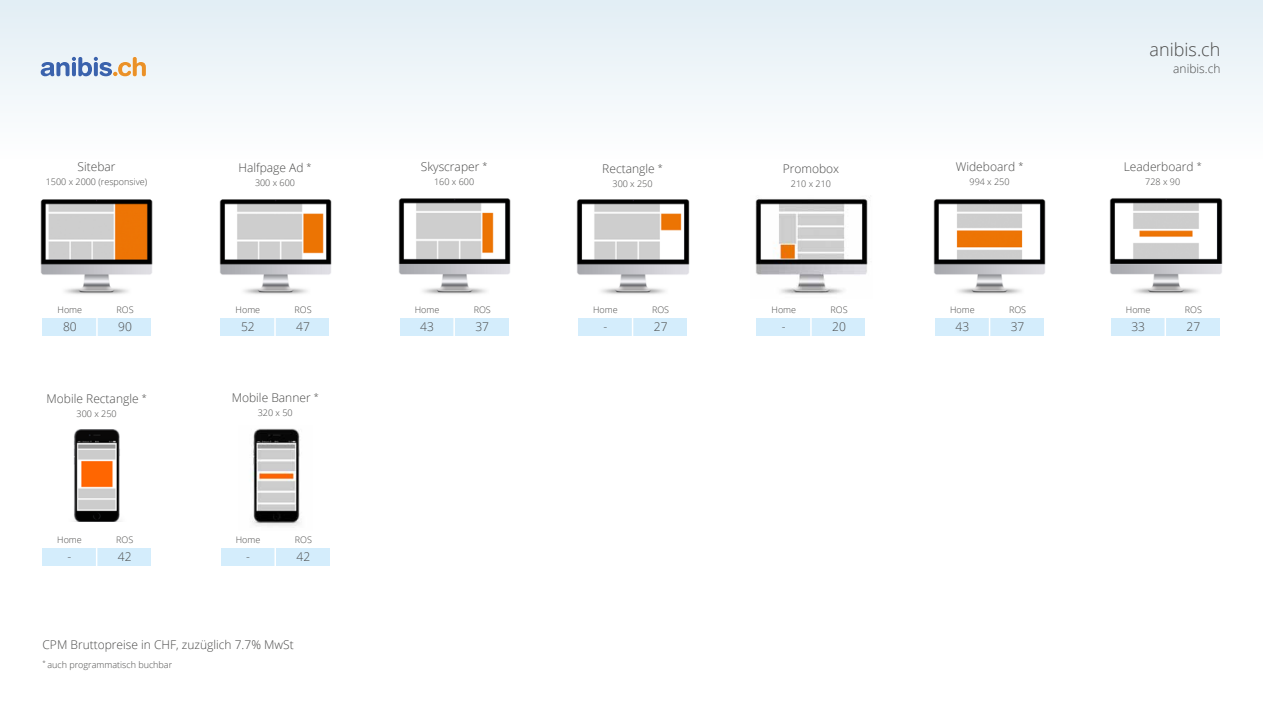
<style>
.page{position:relative;width:1263px;height:711px;background:#fff}
.page>*{position:absolute;margin:0;border:0;box-sizing:border-box;transform-origin:0 0}
.t1{font:300 18px "Open Sans";color:#4a4a49}
.t2{font:300 12px "Open Sans";color:#4a4a49}
.t3{font:300 9px "Open Sans";color:#4a4a49}
</style>
<div class="page">
<div style="left:0;top:0;width:1263px;height:159px;background:linear-gradient(to right,#f0f6f9,#f0f6f9)"></div>
<svg style="left:40px;top:56px;width:106px;height:20px;background:#b6bbc7"></svg>
<img style="left:219px;top:199px;width:113px;height:95px">
<div style="left:221px;top:318px;width:108px;height:17px;background:#d4edfc"></div>
<hr style="left:274px;top:314px;width:2px;height:31px;background:#fff">
<img style="left:398px;top:198px;width:113px;height:96px">
<div style="left:400px;top:318px;width:108px;height:17px;background:#d4edfc"></div>
<hr style="left:453px;top:314px;width:2px;height:31px;background:#fff">
<div style="left:1111px;top:318px;width:108px;height:17px;background:#d4edfc"></div>
<hr style="left:1164px;top:314px;width:2px;height:31px;background:#fff">
<div style="left:578px;top:318px;width:109px;height:17px;background:#d4edfc"></div>
<hr style="left:632px;top:314px;width:1px;height:31px;background:#fff">
<img style="left:576px;top:199px;width:114px;height:95px">
<div style="left:757px;top:318px;width:108px;height:17px;background:#d4edfc"></div>
<hr style="left:810px;top:314px;width:2px;height:31px;background:#fff">
<img style="left:755px;top:197px;width:115px;height:98px">
<div style="left:935px;top:318px;width:109px;height:17px;background:#d4edfc"></div>
<hr style="left:989px;top:314px;width:1px;height:31px;background:#fff">
<img style="left:73px;top:429px;width:47px;height:92px">
<div style="left:42px;top:548px;width:109px;height:17px;background:#d4edfc"></div>
<hr style="left:96px;top:544px;width:1px;height:31px;background:#fff">
<img style="left:250px;top:428px;width:50px;height:98px">
<div style="left:221px;top:548px;width:108px;height:17px;background:#d4edfc"></div>
<hr style="left:274px;top:544px;width:2px;height:31px;background:#fff">
<img style="left:40px;top:199px;width:113px;height:95px">
<div style="left:43px;top:318px;width:108px;height:17px;background:#d4edfc"></div>
<hr style="left:96px;top:314px;width:2px;height:31px;background:#fff">
<img style="left:933px;top:199px;width:113px;height:95px">
<img style="left:1109px;top:198px;width:114px;height:96px">
<p class="t2" style="left:78px;top:158px;width:40px">Sitebar</p>
<p class="t3" style="left:46px;top:175px;width:103px">1500 x 2000 (responsive)</p>
<p class="t2" style="left:238px;top:159px;width:75px">Halfpage Ad <sup>*</sup></p>
<p class="t3" style="left:255px;top:177px;width:41px">300 x 600</p>
<p class="t3" style="left:58px;top:303px;width:26px">Home</p>
<p class="t2" style="left:63px;top:318px;width:15px">80</p>
<p class="t3" style="left:116px;top:303px;width:19px">ROS</p>
<p class="t2" style="left:118px;top:318px;width:15px">90</p>
<p class="t3" style="left:236px;top:303px;width:26px">Home</p>
<p class="t2" style="left:241px;top:318px;width:15px">52</p>
<p class="t3" style="left:295px;top:303px;width:19px">ROS</p>
<p class="t2" style="left:296px;top:318px;width:15px">47</p>
<p class="t2" style="left:47px;top:390px;width:102px">Mobile Rectangle <sup>*</sup></p>
<p class="t3" style="left:77px;top:407px;width:41px">300 x 250</p>
<p class="t2" style="left:232px;top:389px;width:89px">Mobile Banner <sup>*</sup></p>
<p class="t3" style="left:258px;top:406px;width:36px">320 x 50</p>
<p class="t3" style="left:57px;top:532px;width:26px">Home</p>
<p class="t2" style="left:68px;top:548px;width:5px">-</p>
<p class="t3" style="left:116px;top:532px;width:19px">ROS</p>
<p class="t2" style="left:118px;top:548px;width:15px">42</p>
<p class="t3" style="left:236px;top:532px;width:26px">Home</p>
<p class="t2" style="left:246px;top:548px;width:5px">-</p>
<p class="t3" style="left:295px;top:532px;width:19px">ROS</p>
<p class="t2" style="left:296px;top:548px;width:15px">42</p>
<p class="t2" style="left:43px;top:635px;width:253px">CPM Bruttopreise in CHF, zuzüglich 7.7% MwSt</p>
<p class="t3" style="left:43px;top:658px;width:131px"><sup>*</sup> auch programmatisch buchbar</p>
<p class="t2" style="left:421px;top:158px;width:68px">Skyscraper <sup>*</sup></p>
<p class="t3" style="left:434px;top:175px;width:41px">160 x 600</p>
<p class="t3" style="left:415px;top:303px;width:26px">Home</p>
<p class="t2" style="left:420px;top:318px;width:15px">43</p>
<p class="t3" style="left:474px;top:303px;width:19px">ROS</p>
<p class="t2" style="left:475px;top:318px;width:15px">37</p>
<p class="t2" style="left:602px;top:160px;width:62px">Rectangle <sup>*</sup></p>
<p class="t3" style="left:612px;top:178px;width:41px">300 x 250</p>
<p class="t3" style="left:593px;top:303px;width:26px">Home</p>
<p class="t2" style="left:603px;top:318px;width:5px">-</p>
<p class="t3" style="left:652px;top:303px;width:19px">ROS</p>
<p class="t2" style="left:654px;top:318px;width:15px">27</p>
<p class="t2" style="left:783px;top:160px;width:58px">Promobox</p>
<p class="t3" style="left:791px;top:178px;width:41px">210 x 210</p>
<p class="t3" style="left:771px;top:303px;width:26px">Home</p>
<p class="t2" style="left:782px;top:318px;width:5px">-</p>
<p class="t3" style="left:830px;top:303px;width:19px">ROS</p>
<p class="t2" style="left:832px;top:318px;width:15px">20</p>
<h1 class="t1" style="left:1149px;top:37px;width:72px">anibis.ch</h1>
<p class="t2" style="left:1173px;top:60px;width:49px">anibis.ch</p>
<p class="t2" style="left:956px;top:158px;width:69px">Wideboard <sup>*</sup></p>
<p class="t3" style="left:969px;top:175px;width:41px">994 x 250</p>
<p class="t2" style="left:1124px;top:158px;width:79px">Leaderboard <sup>*</sup></p>
<p class="t3" style="left:1145px;top:175px;width:36px">728 x 90</p>
<p class="t3" style="left:950px;top:303px;width:26px">Home</p>
<p class="t2" style="left:955px;top:318px;width:15px">43</p>
<p class="t3" style="left:1009px;top:303px;width:19px">ROS</p>
<p class="t2" style="left:1011px;top:318px;width:15px">37</p>
<p class="t3" style="left:1126px;top:303px;width:26px">Home</p>
<p class="t2" style="left:1131px;top:318px;width:15px">33</p>
<p class="t3" style="left:1185px;top:303px;width:19px">ROS</p>
<p class="t2" style="left:1186px;top:318px;width:15px">27</p>
</div>
